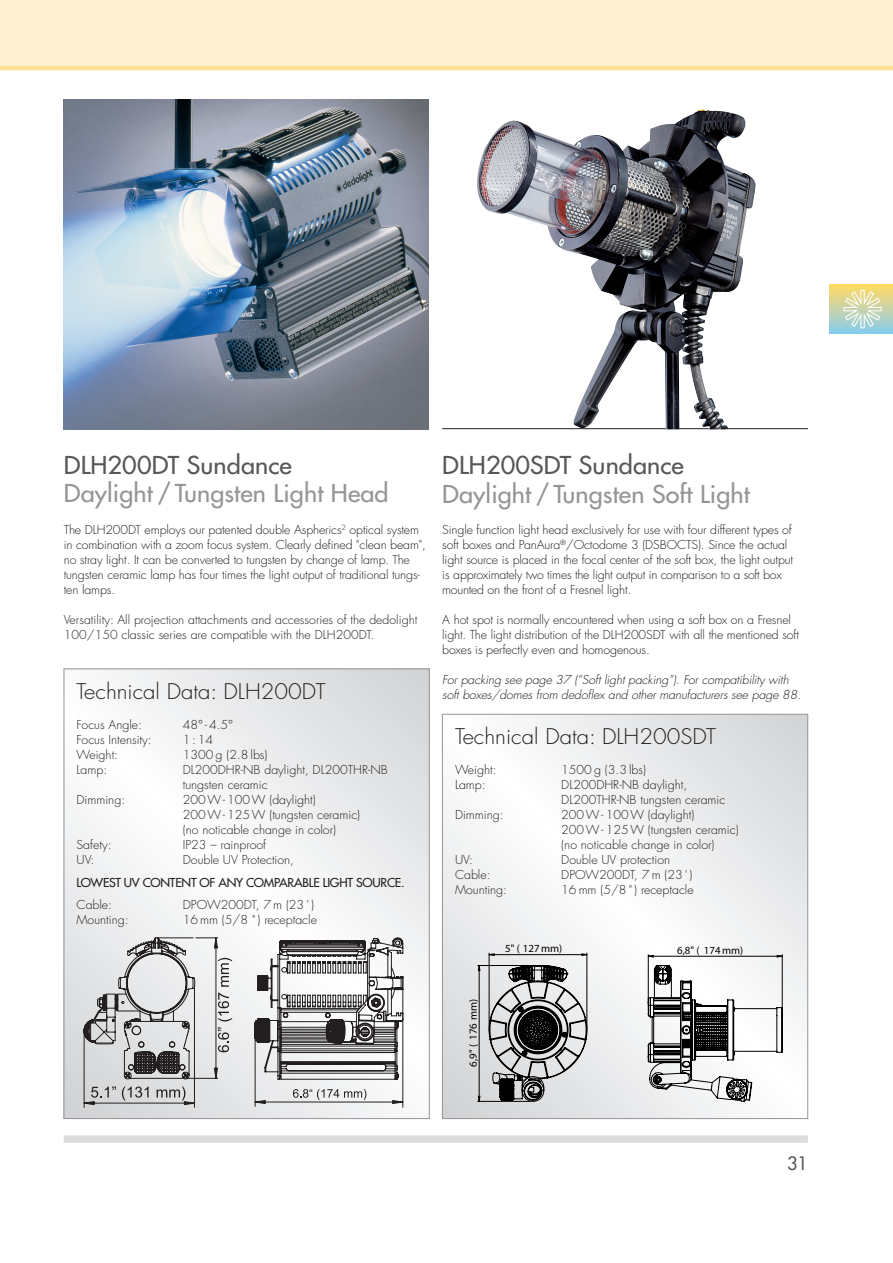
<style>
.page{position:relative;width:893px;height:1263px;background:#fff}
.page>*{position:absolute;margin:0;border:0;box-sizing:border-box;transform-origin:0 0}
.t1{font:500 24px "Futura LT Pro";letter-spacing:.005em;color:#939598;scale:1.05 1}
.t2{font:500 24px "Futura LT Pro";letter-spacing:.005em;color:#57585a;scale:1.05 1}
.t3{font:300 21px "Futura LT Pro";color:#231f20;scale:1.05 1}
.t4{font:500 18px "Futura LT Pro";color:#57585a}
.t5{font:300 12px/15px "Futura LT Pro";letter-spacing:-.01em;color:#231f20}
.t6{font:italic 300 12px/15px "Futura LT Pro";letter-spacing:-.01em;color:#231f20}
.t7{font:500 12px "Futura LT Pro";letter-spacing:-.02em;color:#231f20}
.t8{font:700 10.8px "Arial";color:#000}
</style>
<div class="page">
<hr style="left:0;top:0;width:1px;height:1263px;background:#fef0d1">
<div style="left:0;top:0;width:893px;height:69px;background:#fef0d1"></div>
<hr style="left:0;top:66px;width:893px;height:4px;background:#ffde97">
<div style="left:64px;top:1135px;width:744px;height:8px;background:#dcdddf"></div>
<svg style="left:66px;top:671px;width:361px;height:446px"></svg>
<svg style="left:444px;top:716px;width:362px;height:401px"></svg>
<div style="left:442px;top:714px;width:366px;height:405px;border:1px solid #939598"></div>
<div style="left:829px;top:284px;width:64px;height:50px;background:linear-gradient(to bottom,#ffdb63,#8accee)"></div>
<svg style="left:843px;top:289px;width:39px;height:40px;background:#d2dcbc"></svg>
<hr style="left:442px;top:428px;width:366px;height:1px;background:#231f20">
<img style="left:64px;top:99px;width:365px;height:330px">
<img style="left:466px;top:109px;width:290px;height:320px">
<hr style="left:489px;top:953px;width:1px;height:75px;background:#000">
<hr style="left:587px;top:953px;width:1px;height:75px;background:#000">
<hr style="left:478px;top:965px;width:53px;height:1px;background:#000">
<hr style="left:478px;top:1101px;width:52px;height:1px;background:#000">
<hr style="left:782px;top:955px;width:1px;height:54px;background:#000">
<hr style="left:648px;top:955px;width:1px;height:49px;background:#000">
<svg style="left:489px;top:953px;width:98px;height:3px"></svg>
<svg style="left:478px;top:966px;width:2px;height:135px"></svg>
<svg style="left:649px;top:955px;width:133px;height:2px"></svg>
<svg style="left:489px;top:965px;width:98px;height:137px;background:#929394"></svg>
<svg style="left:648px;top:965px;width:135px;height:137px"></svg>
<svg style="left:83px;top:938px;width:149px;height:170px;background:#c4c4c6"></svg>
<svg style="left:255px;top:938px;width:148px;height:170px"></svg>
<h1 class="t2" style="left:64px;top:447px;width:219px">DLH200DT Sundance</h1>
<h1 class="t1" style="left:64px;top:476px;width:311px">Daylight / Tungsten Light Head</h1>
<p class="t5" style="left:64px;top:522px;width:364px">The DLH200DT employs our patented double Aspherics<sup>2</sup> optical system in combination with a zoom focus system. Clearly defined "clean beam", no stray light. It can be converted to tungsten by change of lamp. The tungsten ceramic lamp has four times the light output of traditional tungs&shy;ten lamps.</p>
<p class="t5" style="left:64px;top:612px;width:355px">Versatility: All projection attachments and accessories of the dedolight<br>100/150 classic series are compatible with the DLH200DT.</p>
<h2 class="t3" style="left:77px;top:678px;width:239px">Technical Data: DLH200DT</h2>
<p class="t5" style="left:77px;top:717px;width:67px">Focus Angle:</p>
<p class="t5" style="left:183px;top:717px;width:52px">48° - 4.5°</p>
<p class="t5" style="left:77px;top:732px;width:77px">Focus Intensity:</p>
<p class="t5" style="left:183px;top:732px;width:32px">1:14</p>
<p class="t5" style="left:77px;top:747px;width:43px">Weight:</p>
<p class="t5" style="left:183px;top:747px;width:86px">1300 g (2.8 lbs)</p>
<p class="t5" style="left:77px;top:762px;width:32px">Lamp:</p>
<p class="t5" style="left:183px;top:762px;width:207px">DL200DHR-NB daylight, DL200THR-NB tungsten ceramic</p>
<p class="t5" style="left:77px;top:792px;width:50px">Dimming:</p>
<p class="t5" style="left:183px;top:792px;width:179px">200W- 100W (daylight)<br>200W- 125W (tungsten ceramic) (no noticable change in color)</p>
<p class="t5" style="left:77px;top:837px;width:37px">Safety:</p>
<p class="t5" style="left:183px;top:837px;width:85px">IP23 – rainproof</p>
<p class="t5" style="left:77px;top:852px;width:19px">UV:</p>
<p class="t5" style="left:183px;top:852px;width:113px">Double UV Protection,</p>
<p class="t7" style="left:77px;top:873px;width:330px">LOWEST UV CONTENT OF ANY COMPARABLE LIGHT SOURCE.</p>
<p class="t5" style="left:77px;top:897px;width:37px">Cable:</p>
<p class="t5" style="left:183px;top:897px;width:133px">DPOW200DT, 7 m (23 ' )</p>
<p class="t5" style="left:77px;top:912px;width:54px">Mounting:</p>
<p class="t5" style="left:183px;top:912px;width:136px">16 mm (5/8 " ) receptacle</p>
<h1 class="t2" style="left:442px;top:447px;width:232px">DLH200SDT Sundance</h1>
<h1 class="t1" style="left:442px;top:476px;width:294px">Daylight / Tungsten Soft Light</h1>
<p class="t5" style="left:442px;top:522px;width:352px">Single function light head exclusively for use with four different types of soft boxes and PanAura<sup>®</sup>/Octodome 3 (DSBOCTS). Since the actual light source is placed in the focal center of the soft box, the light output is approximately two times the light output in comparison to a soft box mounted on the front of a Fresnel light.</p>
<p class="t5" style="left:442px;top:612px;width:358px">A hot spot is normally encountered when using a soft box on a Fresnel light. The light distribution of the DLH200SDT with all the mentioned soft boxes is perfectly even and homogenous.</p>
<p class="t6" style="left:442px;top:672px;width:360px">For packing see page 37 (“Soft light packing”). For compatibility with soft boxes/domes from dedoflex and other manufacturers see page 88.</p>
<h2 class="t3" style="left:455px;top:723px;width:250px">Technical Data: DLH200SDT</h2>
<p class="t5" style="left:455px;top:762px;width:43px">Weight:</p>
<p class="t5" style="left:561px;top:762px;width:86px">1500 g (3.3 lbs)</p>
<p class="t5" style="left:455px;top:777px;width:32px">Lamp:</p>
<p class="t5" style="left:561px;top:777px;width:166px">DL200DHR-NB daylight,<br>DL200THR-NB tungsten ceramic</p>
<p class="t5" style="left:455px;top:807px;width:50px">Dimming:</p>
<p class="t5" style="left:561px;top:807px;width:179px">200W- 100W (daylight)<br>200W- 125W (tungsten ceramic) (no noticable change in color)</p>
<p class="t5" style="left:455px;top:852px;width:19px">UV:</p>
<p class="t5" style="left:561px;top:852px;width:110px">Double UV protection</p>
<p class="t5" style="left:455px;top:867px;width:37px">Cable:</p>
<p class="t5" style="left:561px;top:867px;width:133px">DPOW200DT, 7 m (23 ' )</p>
<p class="t5" style="left:455px;top:882px;width:54px">Mounting:</p>
<p class="t5" style="left:561px;top:882px;width:134px">16 mm (5/8 " ) receptacle</p>
<p class="t8" style="left:466px;top:1067px;width:70px;rotate:-90deg">6,9" ( 176 mm)</p>
<p class="t8" style="left:505px;top:942px;width:59px">5" ( 127mm)</p>
<p class="t8" style="left:677px;top:943px;width:68px">6,8" ( 174mm)</p>
<h3 class="t4" style="left:787px;top:1150px;width:22px">31</h3>
</div>
